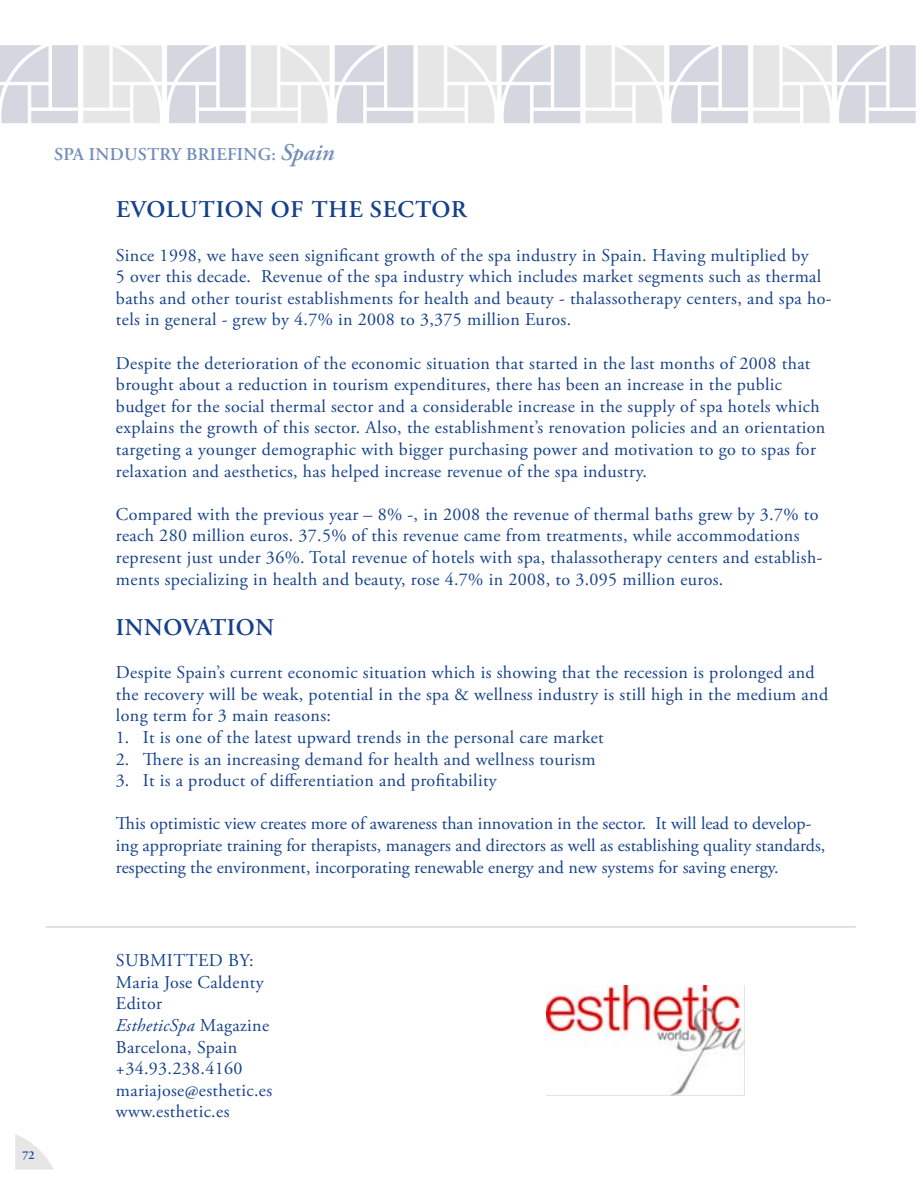
<style>
.page{position:relative;width:918px;height:1188px;background:#fff}
.page>*{position:absolute;margin:0;border:0;box-sizing:border-box;transform-origin:0 0}
.Body_Copy{font:600 24px "Adobe Garamond Pro";color:#15418b}
.Body_Copy-2{font:18px/21.6px "Adobe Garamond Pro";letter-spacing:.02em;color:#15418b}
.Body_Copy-3{font:18px/21.6px "Adobe Garamond Pro";color:#15418b}
.t1{font:600 18px "Adobe Garamond Pro";letter-spacing:.015em;color:#15418b}
.Body_Copy-4{font:italic 18px "Adobe Garamond Pro";letter-spacing:.02em;color:#15418b}
.t2{font:600 12px "Adobe Garamond Pro";color:#15418b}
.s1{font-style:italic;font-size:24px}
.s2{font-style:normal}
</style>
<div class="page">
<svg style="left:586px;top:45px;width:330px;height:78px"></svg>
<svg style="left:0;top:45px;width:580px;height:78px"></svg>
<hr style="left:46px;top:926px;width:810px;height:2px;background:#d6d6d6">
<svg style="left:15px;top:1134px;width:39px;height:36px"></svg>
<img style="left:546px;top:986px;width:199px;height:110px">
<p class="t1" style="left:54px;top:144px;width:282px">SPA INDUSTRY BRIEFING: <span class="s1">Spain</span></p>
<p class="Body_Copy" style="left:116px;top:196px;width:18px">EVOLUTION</p>
<p class="Body_Copy" style="left:271px;top:196px;width:117px">OF THE SECTOR</p>
<p class="Body_Copy-2" style="left:116px;top:245px;width:717px">Since 1998, we have seen significant growth of the spa industry in Spain. Having multiplied by<br>5 over this decade. Revenue of the spa industry which includes market segments such as thermal baths and other tourist establishments for health and beauty - thalassotherapy centers, and spa ho&shy;tels in general - grew by 4.7% in 2008 to 3,375 million Euros.</p>
<p class="Body_Copy-2" style="left:116px;top:353px;width:711px">Despite the deterioration of the economic situation that started in the last months of 2008 that brought about a reduction in tourism expenditures, there has been an increase in the public budget for the social thermal sector and a considerable increase in the supply of spa hotels which explains the growth of this sector. Also, the establishment’s renovation policies and an orientation targeting a younger demographic with bigger purchasing power and motivation to go to spas for relaxation and aesthetics, has helped increase revenue of the spa industry.</p>
<p class="Body_Copy-2" style="left:116px;top:504px;width:708px">Compared with the previous year – 8% -, in 2008 the revenue of thermal baths grew by 3.7% to reach 280 million euros. 37.5% of this revenue came from treatments, while accommodations represent just under 36%. Total revenue of hotels with spa, thalassotherapy centers and establish&shy;ments specializing in health and beauty, rose 4.7% in 2008, to 3.095 million euros.</p>
<p class="Body_Copy" style="left:116px;top:614px;width:17px">INNOVATION</p>
<p class="Body_Copy-2" style="left:116px;top:662px;width:714px">Despite Spain’s current economic situation which is showing that the recession is prolonged and the recovery will be weak, potential in the spa &amp; wellness industry is still high in the medium and long term for 3 main reasons:</p>
<p class="Body_Copy-2" style="left:143px;top:727px;width:462px">It is one of the latest upward trends in the personal care market</p>
<p class="Body_Copy-2" style="left:143px;top:749px;width:454px">There is an increasing demand for health and wellness tourism</p>
<p class="Body_Copy-2" style="left:143px;top:770px;width:355px">It is a product of differentiation and profitability</p>
<p class="Body_Copy-3" style="left:116px;top:814px;width:711px">This optimistic view creates more of awareness than innovation in the sector. It will lead to develop&shy;ing appropriate training for therapists, managers and directors as well as establishing quality standards, respecting the environment, incorporating renewable energy and new systems for saving energy.</p>
<p class="Body_Copy-2" style="left:116px;top:727px;width:15px;text-align:justify">1.<br>2.<br>3.</p>
<p class="t2" style="left:22px;top:1148px;width:7px">72</p>
<p class="Body_Copy-2" style="left:116px;top:950px;width:139px">SUBMITTED BY:</p>
<p class="Body_Copy-2" style="left:116px;top:972px;width:149px">Maria Jose Caldenty</p>
<p class="Body_Copy-2" style="left:116px;top:994px;width:48px">Editor</p>
<p class="Body_Copy-4" style="left:116px;top:1014px;width:155px">EstheticSpa <span class="s2">Magazine</span></p>
<p class="Body_Copy-2" style="left:116px;top:1037px;width:123px">Barcelona, Spain</p>
<p class="Body_Copy-2" style="left:116px;top:1058px;width:128px">+34.93.238.4160</p>
<p class="Body_Copy-2" style="left:116px;top:1080px;width:158px">mariajose@esthetic.es</p>
<p class="Body_Copy-2" style="left:116px;top:1102px;width:115px">www.esthetic.es</p>
</div>
